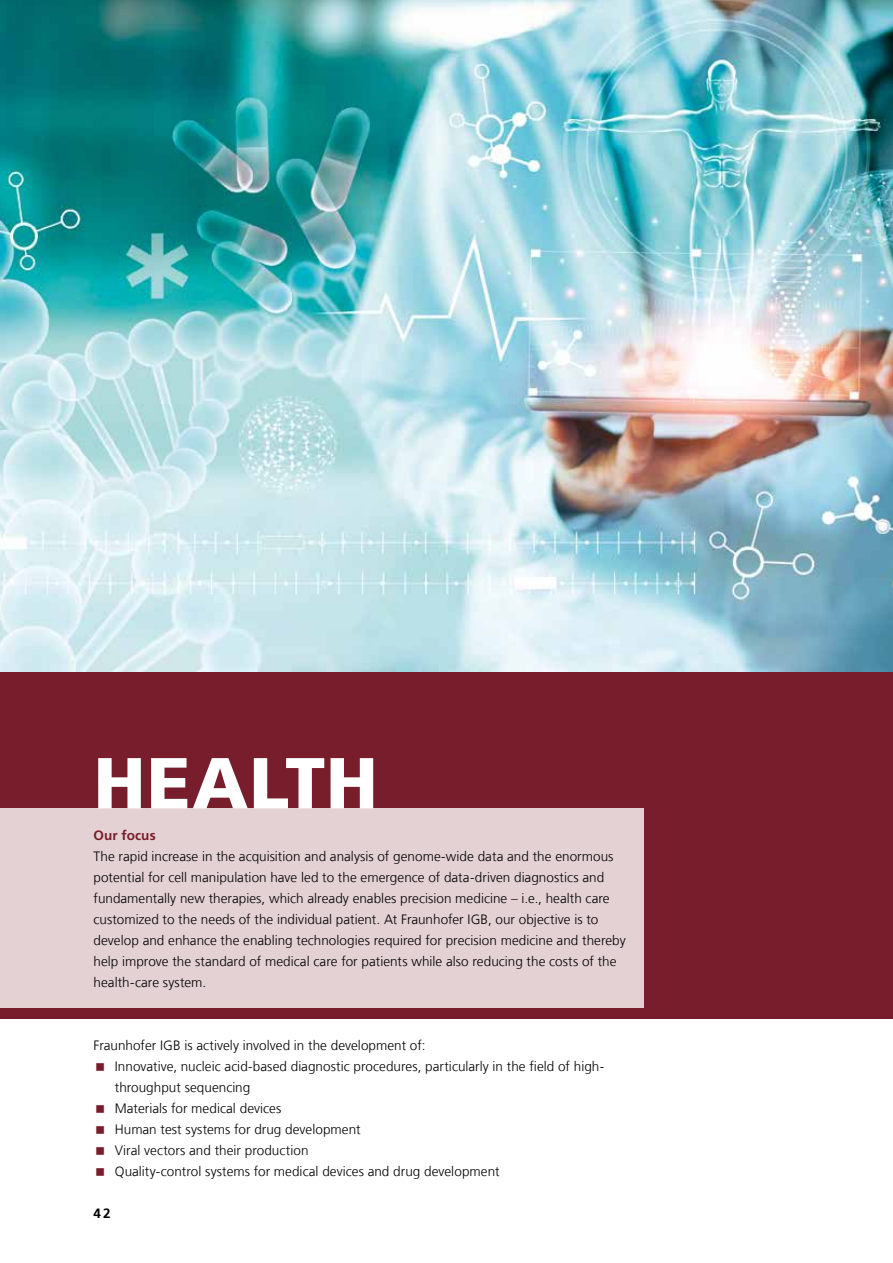
<style>
.page{position:relative;width:893px;height:1263px;background:#fff}
.page>*{position:absolute;margin:0;border:0;box-sizing:border-box;transform-origin:0 0}
.t1{font:900 72px "Frutiger LT Com";letter-spacing:.01em;color:#fff}
.t2{font:300 13.5px/21px "Frutiger LT Com";letter-spacing:.005em;color:#000}
.t3{font:700 13.5px "Frutiger LT Com";letter-spacing:.01em;color:#781d2b}
.t4{font:700 13.5px "Frutiger LT Com";color:#000}
</style>
<div class="page">
<img style="left:0;top:0;width:893px;height:672px">
<div style="left:0;top:672px;width:893px;height:346px;background:#781d2b"></div>
<div style="left:0;top:808px;width:644px;height:200px;background:#e4d1d4"></div>
<h1 class="t1" style="left:94px;top:740px;width:286px">HEALTH</h1>
<p class="t3" style="left:94px;top:827px;width:64px">Our focus</p>
<p class="t2" style="left:94px;top:846px;width:534px">The rapid increase in the acquisition and analysis of genome-wide data and the enormous potential for cell manipulation have led to the emergence of data-driven diagnostics and fundamentally new therapies, which already enables precision medicine – i.e., health care customized to the needs of the individual patient. At Fraunhofer IGB, our objective is to develop and enhance the enabling technologies required for precision medicine and thereby help improve the standard of medical care for patients while also reducing the costs of the health-care system.</p>
<p class="t2" style="left:115px;top:1035px;width:491px;text-indent:-21px">Fraunhofer IGB is actively involved in the development of:<br>Innovative, nucleic acid-based diagnostic procedures, particularly in the field of high&shy;throughput sequencing<br>Materials for medical devices<br>Human test systems for drug development<br>Viral vectors and their production<br>Quality-control systems for medical devices and drug development</p>
<p class="t4" style="left:94px;top:1205px;width:19px">42</p>
</div>
